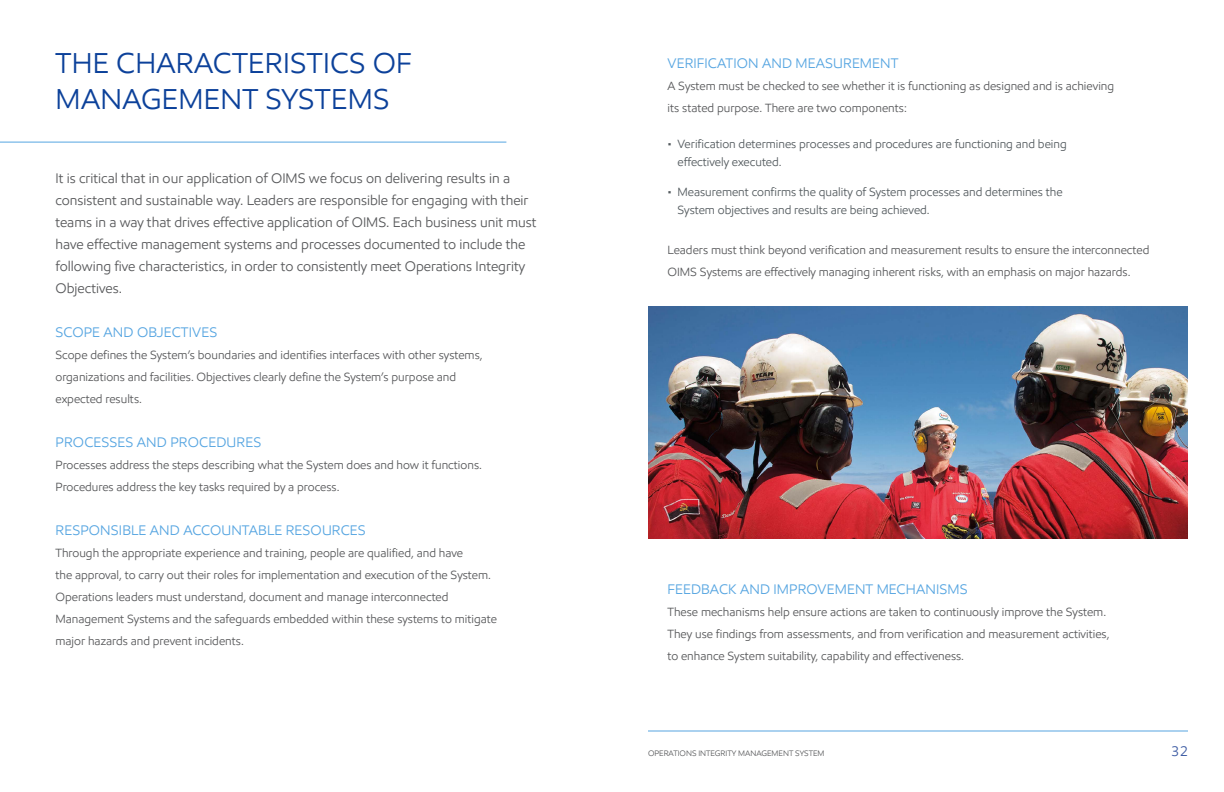
<style>
.page{position:relative;width:1224px;height:792px;background:#fff}
.page>*{position:absolute;margin:0;border:0;box-sizing:border-box;transform-origin:0 0}
.t1{font:29px/36px "E Mprint";letter-spacing:.01em;color:#0c419a}
.t2{font:14px/22px "E Mprint";color:#58595b}
.t3{font:14px "E Mprint";letter-spacing:.01em;color:#56a5e1}
.t4{font:14px "E Mprint";color:#3c5ba3}
.t5{font:12px/22px "E Mprint";color:#58595b}
.t6{font:12px/18px "E Mprint";color:#545b5f}
.t7{font:8px "E Mprint";color:#58595b}
</style>
<div class="page">
<hr style="left:0;top:142px;width:506px;height:1px;background:#56a5e1">
<img style="left:648px;top:306px;width:540px;height:232px">
<hr style="left:648px;top:730px;width:540px;height:2px;background:#56a5e1">
<h1 class="t1" style="left:56px;top:45px;width:357px">THE CHARACTERISTICS OF<br>MANAGEMENT SYSTEMS</h1>
<p class="t2" style="left:56px;top:167px;width:482px">It is critical that in our application of OIMS we focus on delivering results in a consistent and sustainable way. Leaders are responsible for engaging with their teams in a way that drives effective application of OIMS. Each business unit must have effective management systems and processes documented to include the following five characteristics, in order to consistently meet Operations Integrity Objectives.</p>
<p class="t3" style="left:56px;top:323px;width:163px">SCOPE AND OBJECTIVES</p>
<p class="t5" style="left:56px;top:343px;width:429px">Scope defines the System’s boundaries and identifies interfaces with other systems, organizations and facilities. Objectives clearly define the System’s purpose and expected results.</p>
<p class="t3" style="left:56px;top:433px;width:207px">PROCESSES AND PROCEDURES</p>
<p class="t5" style="left:56px;top:453px;width:428px">Processes address the steps describing what the System does and how it functions.<br>Procedures address the key tasks required by a process.</p>
<p class="t3" style="left:56px;top:521px;width:312px">RESPONSIBLE AND ACCOUNTABLE RESOURCES</p>
<p class="t5" style="left:56px;top:541px;width:443px">Through the appropriate experience and training, people are qualified, and have<br>the approval, to carry out their roles for implementation and execution of the System.<br>Operations leaders must understand, document and manage interconnected Management Systems and the safeguards embedded within these systems to mitigate major hazards and prevent incidents.</p>
<p class="t3" style="left:668px;top:55px;width:232px">VERIFICATION AND MEASUREMENT</p>
<p class="t5" style="left:668px;top:75px;width:448px">A System must be checked to see whether it is functioning as designed and is achieving its stated purpose. There are two components:</p>
<p class="t6" style="left:678px;top:135px;width:391px;text-indent:-10px">• Verification determines processes and procedures are functioning and being effectively executed.</p>
<p class="t6" style="left:678px;top:183px;width:387px;text-indent:-10px">• Measurement confirms the quality of System processes and determines the<br>System objectives and results are being achieved.</p>
<p class="t5" style="left:668px;top:239px;width:483px">Leaders must think beyond verification and measurement results to ensure the interconnected<br>OIMS Systems are effectively managing inherent risks, with an emphasis on major hazards.</p>
<p class="t3" style="left:668px;top:581px;width:302px">FEEDBACK AND IMPROVEMENT MECHANISMS</p>
<p class="t5" style="left:668px;top:601px;width:444px">These mechanisms help ensure actions are taken to continuously improve the System.<br>They use findings from assessments, and from verification and measurement activities, to enhance System suitability, capability and effectiveness.</p>
<p class="t7" style="left:648px;top:748px;width:178px">OPERATIONS INTEGRITY MANAGEMENT SYSTEM</p>
<p class="t4" style="left:1172px;top:743px;width:18px">32</p>
</div>
